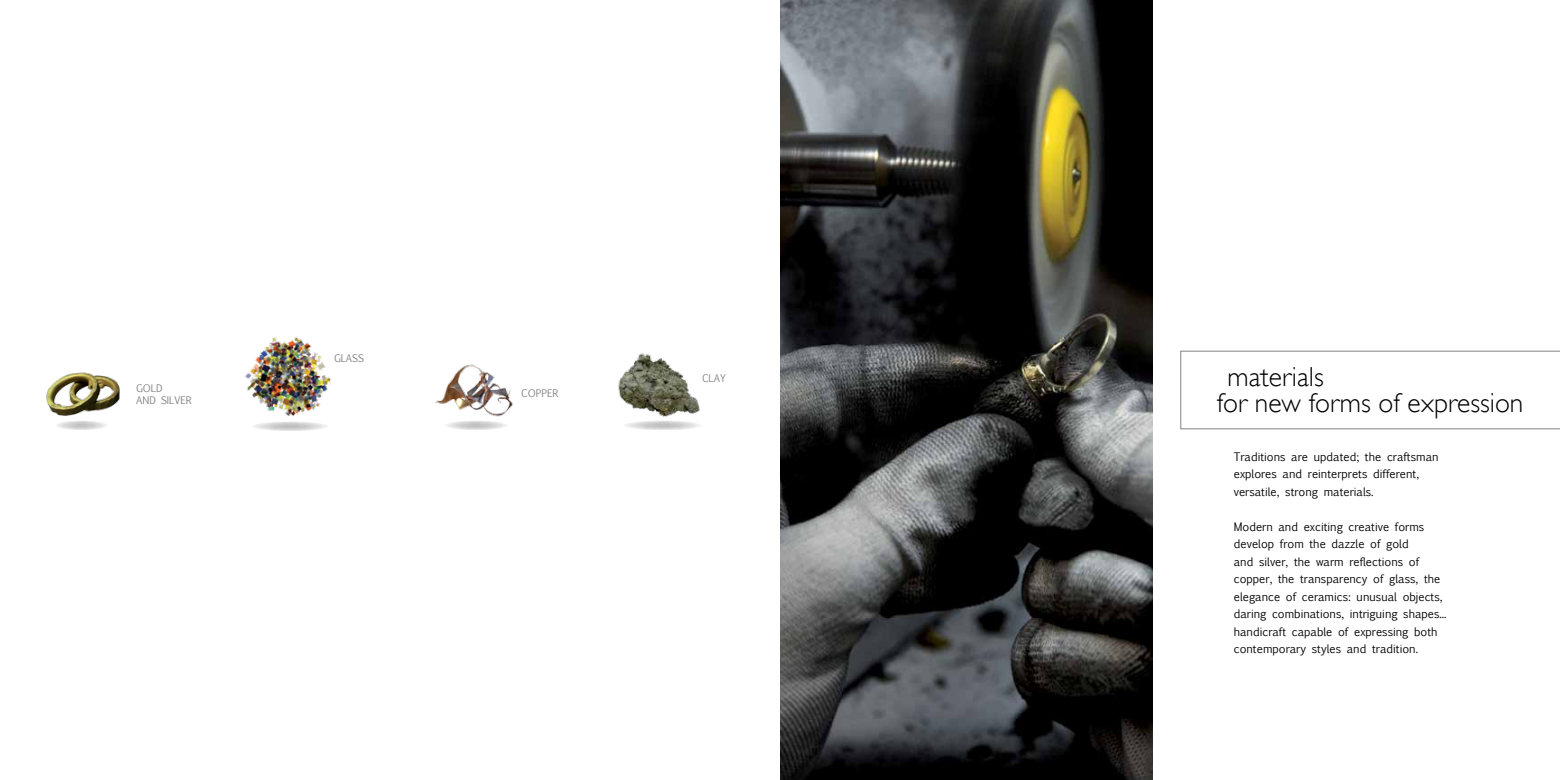
<style>
.page{position:relative;width:1560px;height:780px;background:#fff}
.page>*{position:absolute;margin:0;border:0;box-sizing:border-box;transform-origin:0 0}
.t1{font:300 27.5px/25.9px "Gill Sans";color:#000}
.t2{font:11.25px/17.5px "Euphemia UCAS";color:#000}
.t3{font:10px/12.5px "Euphemia UCAS";color:#808285}
</style>
<div class="page">
<img style="left:780px;top:0;width:372px;height:780px">
<img style="left:46px;top:372px;width:74px;height:44px">
<svg style="left:55px;top:420px;width:53px;height:10px"></svg>
<img style="left:435px;top:364px;width:78px;height:53px">
<svg style="left:444px;top:420px;width:64px;height:10px"></svg>
<img style="left:245px;top:337px;width:87px;height:80px">
<svg style="left:251px;top:421px;width:79px;height:10px"></svg>
<img style="left:618px;top:353px;width:82px;height:64px">
<svg style="left:623px;top:420px;width:80px;height:10px"></svg>
<svg style="left:1180px;top:351px;width:379px;height:78px"></svg>
<p class="t3" style="left:334px;top:352px;width:31px">GLASS</p>
<p class="t3" style="left:136px;top:381px;width:57px">GOLD<br>AND SILVER</p>
<p class="t3" style="left:521px;top:386px;width:39px">COPPER</p>
<p class="t3" style="left:702px;top:372px;width:25px">CLAY</p>
<h1 class="t1" style="left:1216px;top:364px;width:308px;text-indent:11px">materials<br>for new forms of expression</h1>
<p class="t2" style="left:1233px;top:447px;width:206px">Traditions are updated; the craftsman explores and reinterprets different, versatile, strong materials.</p>
<p class="t2" style="left:1233px;top:517px;width:214px">Modern and exciting creative forms develop from the dazzle of gold<br>and silver, the warm reflections of copper, the transparency of glass, the elegance of ceramics: unusual objects, daring combinations, intriguing shapes... handicraft capable of expressing both contemporary styles and tradition.</p>
</div>
